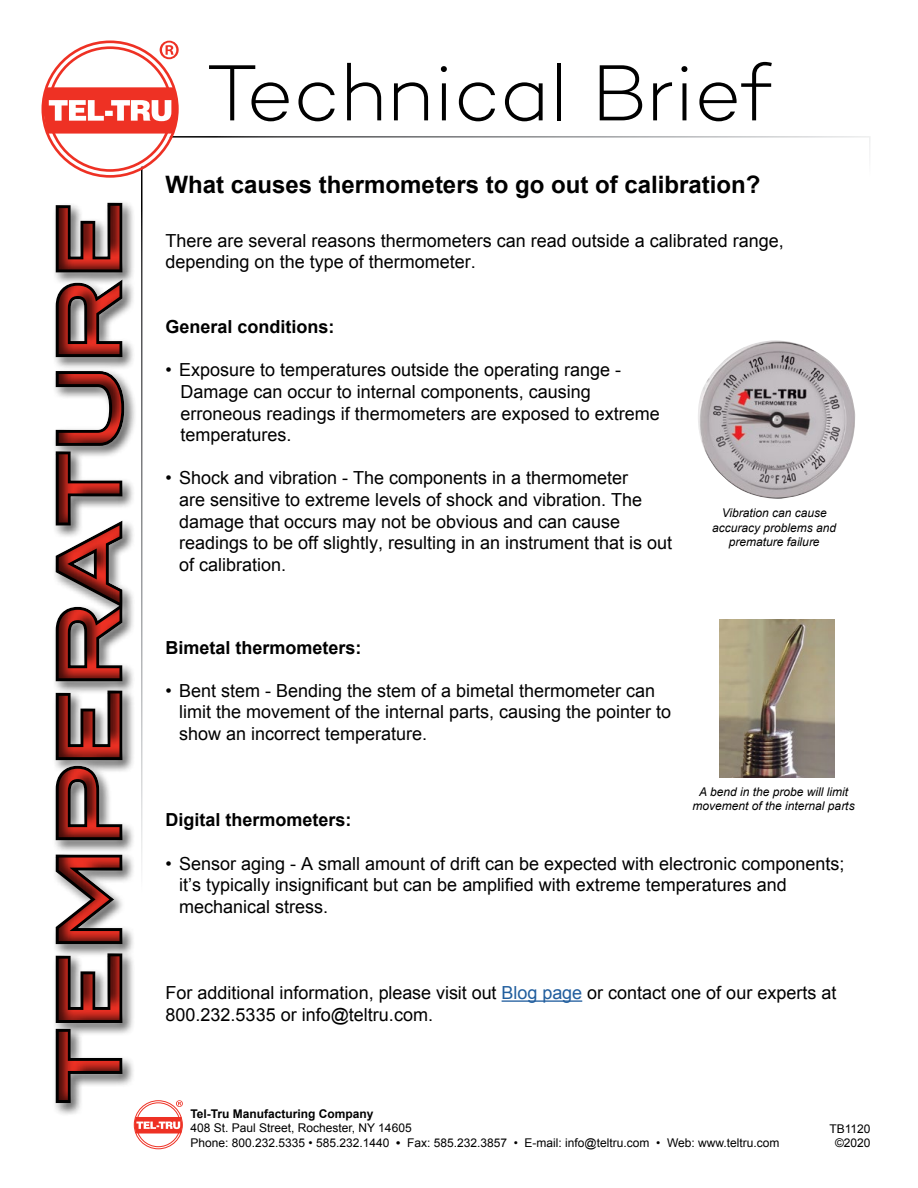
<style>
.page{position:relative;width:918px;height:1188px;background:#fff}
.page>*{position:absolute;margin:0;border:0;box-sizing:border-box;transform-origin:0 0}
.t1{font:84px "Blair Md ITCTT Medium";color:#ee3124}
.t2{font:81px "Campton Light DEMO";letter-spacing:-.01em;color:#000}
.t3{font:700 24px "Arial";color:#000}
.t4{font:18px/21.6px "Arial";color:#000}
.t5{font:700 18px "Arial";color:#000}
.t6{font:12px/14.4px "Arial";color:#000}
.t7{font:italic 12px/14.4px "Arial";color:#000;text-align:center}
.t8{font:700 12px "Arial";color:#000}
.s1{color:#215e9e}
.s2{font-weight:700}
</style>
<div class="page">
<hr style="left:502px;top:1000px;width:80px;height:2px;background:#215e9e">
<div style="left:8px;top:19px;width:144px;height:1161px;background:#000;opacity:.75"></div>
<div style="left:134px;top:1100px;width:55px;height:54px;background:#fff"></div>
<svg style="left:134px;top:1100px;width:49px;height:49px"></svg>
<svg style="left:42px;top:40px;width:137px;height:138px"></svg>
<img style="left:720px;top:619px;width:114px;height:159px">
<img style="left:698px;top:340px;width:158px;height:159px">
<h1 class="t1" style="left:21px;top:1102px;width:902px;rotate:-90deg">TEMPERATURE</h1>
<h2 class="t2" style="left:207px;top:51px;width:567px">Technical Brief</h2>
<h3 class="t3" style="left:166px;top:169px;width:596px">What causes thermometers to go out of calibration?</h3>
<p class="t4" style="left:166px;top:230px;width:620px">There are several reasons thermometers can read outside a calibrated range, depending on the type of thermometer.</p>
<p class="t5" style="left:166px;top:315px;width:171px">General conditions:</p>
<p class="t4" style="left:181px;top:359px;width:481px;text-indent:-15px">• Exposure to temperatures outside the operating range - Damage can occur to internal components, causing erroneous readings if thermometers are exposed to extreme temperatures.</p>
<p class="t4" style="left:179px;top:467px;width:495px;text-indent:-14px">• Shock and vibration - The components in a thermometer<br>are sensitive to extreme levels of shock and vibration. The damage that occurs may not be obvious and can cause readings to be off slightly, resulting in an instrument that is out of calibration.</p>
<p class="t5" style="left:166px;top:635px;width:198px">Bimetal thermometers:</p>
<p class="t4" style="left:179px;top:680px;width:494px;text-indent:-14px">• Bent stem - Bending the stem of a bimetal thermometer can limit the movement of the internal parts, causing the pointer to show an incorrect temperature.</p>
<p class="t7" style="left:712px;top:506px;width:126px">Vibration can cause accuracy problems and premature failure</p>
<p class="t7" style="left:693px;top:784px;width:164px">A bend in the probe will limit movement of the internal parts</p>
<p class="t5" style="left:166px;top:808px;width:188px">Digital thermometers:</p>
<p class="t4" style="left:179px;top:853px;width:667px;text-indent:-14px">• Sensor aging - A small amount of drift can be expected with electronic components; it’s typically insignificant but can be amplified with extreme temperatures and mechanical stress.</p>
<p class="t4" style="left:166px;top:982px;width:672px">For additional information, please visit out <span class="s1">Blog page</span> or contact one of our experts at<br>800.232.5335 or info@teltru.com.</p>
<p class="t8" style="left:190px;top:1106px;width:185px">Tel-Tru Manufacturing Company</p>
<p class="t6" style="left:190px;top:1121px;width:591px">408 St. Paul Street, Rochester, NY 14605<br>Phone: 800.232.5335 • 585.232.1440 <span class="s2">•</span> Fax: 585.232.3857 • E-mail: info@teltru.com • Web: www.teltru.com</p>
<p class="t6" style="left:829px;top:1122px;width:43px;text-align:center">TB1120 ©2020</p>
</div>
